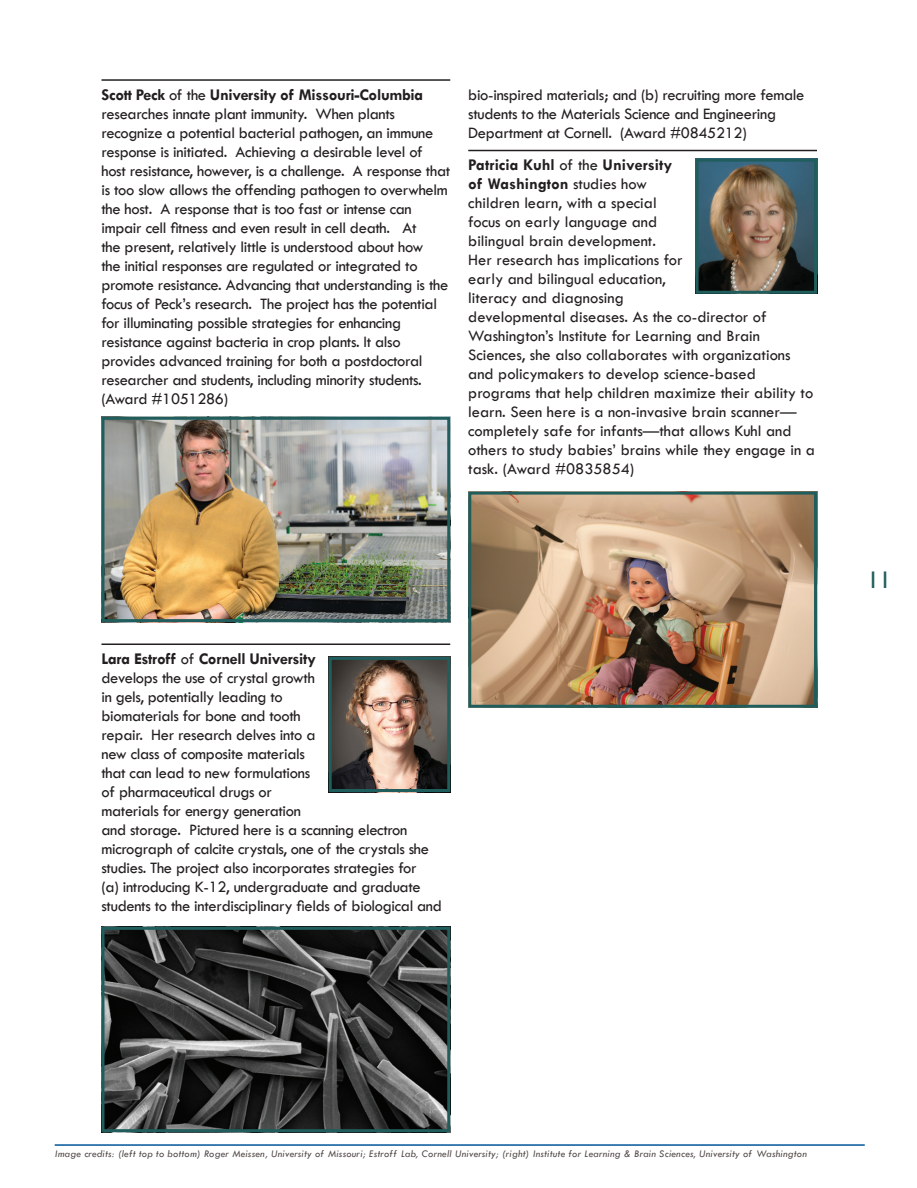
<style>
.page{position:relative;width:917px;height:1188px;background:#fff}
.page>*{position:absolute;margin:0;border:0;box-sizing:border-box;transform-origin:0 0}
.t1{font:24px "Gill Sans";color:#205d5d}
.t2{font:16.5px/18.9px "Tw Cen";letter-spacing:-.02em;color:#231f20}
.t3{font:16.5px/18.9px "Tw Cen";color:#231f20}
.t4{font:700 16.5px "Tw Cen";color:#231f20}
.t5{font:700 16.5px "Tw Cen";letter-spacing:-.02em;color:#231f20}
.t6{font:italic 10.5px "Tw Cen";letter-spacing:.02em;color:#524a47}
.s1{font-weight:400}
.s2{font-weight:700}
</style>
<div class="page">
<hr style="left:101px;top:79px;width:349px;height:2px;background:#231f20">
<hr style="left:101px;top:643px;width:349px;height:1px;background:#231f20">
<hr style="left:468px;top:150px;width:349px;height:1px;background:#231f20">
<img style="left:105px;top:420px;width:341px;height:198px">
<div style="left:101px;top:416px;width:349px;height:206px;border:3px solid #205d5d"></div>
<img style="left:105px;top:930px;width:341px;height:197px">
<div style="left:101px;top:926px;width:349px;height:205px;border:3px solid #205d5d"></div>
<img style="left:333px;top:660px;width:113px;height:127px">
<div style="left:329px;top:656px;width:121px;height:135px;border:3px solid #205d5d"></div>
<img style="left:472px;top:495px;width:341px;height:208px">
<div style="left:468px;top:491px;width:349px;height:216px;border:3px solid #205d5d"></div>
<img style="left:699px;top:163px;width:114px;height:127px">
<div style="left:695px;top:159px;width:122px;height:135px;border:3px solid #205d5d"></div>
<hr style="left:55px;top:1143px;width:810px;height:2px;background:#015698">
<p class="t5" style="left:101px;top:84px;width:323px">Scott Peck <span class="s1">of the</span> University of Missouri-Columbia</p>
<p class="t2" style="left:468px;top:85px;width:338px">bio-inspired materials; and (b) recruiting more female</p>
<p class="t2" style="left:101px;top:104px;width:295px">researches innate plant immunity. When plants</p>
<p class="t2" style="left:468px;top:104px;width:309px">students to the Materials Science and Engineering</p>
<p class="t2" style="left:101px;top:123px;width:333px">recognize a potential bacterial pathogen, an immune</p>
<p class="t2" style="left:468px;top:123px;width:280px">Department at Cornell. (Award #0845212)</p>
<p class="t2" style="left:101px;top:142px;width:323px">response is initiated. Achieving a desirable level of</p>
<p class="t4" style="left:468px;top:155px;width:205px">Patricia Kuhl <span class="s1">of the</span> University</p>
<p class="t2" style="left:101px;top:161px;width:350px">host resistance, however, is a challenge. A response that</p>
<p class="t4" style="left:468px;top:174px;width:181px">of Washington <span class="s1">studies how</span></p>
<p class="t2" style="left:101px;top:180px;width:348px">is too slow allows the offending pathogen to overwhelm</p>
<p class="t3" style="left:468px;top:193px;width:190px">children learn, with a special</p>
<p class="t2" style="left:101px;top:199px;width:312px">the host. A response that is too fast or intense can</p>
<p class="t3" style="left:468px;top:212px;width:191px">focus on early language and</p>
<p class="t2" style="left:101px;top:218px;width:317px">impair cell fitness and even result in cell death. At</p>
<p class="t3" style="left:468px;top:231px;width:189px">bilingual brain development.</p>
<p class="t2" style="left:101px;top:237px;width:323px">the present, relatively little is understood about how</p>
<p class="t3" style="left:468px;top:250px;width:216px">Her research has implications for</p>
<p class="t2" style="left:101px;top:256px;width:318px">the initial responses are regulated or integrated to</p>
<p class="t3" style="left:468px;top:269px;width:199px">early and bilingual education,</p>
<p class="t2" style="left:101px;top:275px;width:348px">promote resistance. Advancing that understanding is the</p>
<p class="t3" style="left:468px;top:288px;width:157px">literacy and diagnosing</p>
<p class="t2" style="left:101px;top:294px;width:337px">focus of Peck’s research. The project has the potential</p>
<p class="t3" style="left:468px;top:307px;width:300px">developmental diseases. As the co-director of</p>
<p class="t2" style="left:101px;top:313px;width:301px">for illuminating possible strategies for enhancing</p>
<p class="t3" style="left:468px;top:326px;width:293px">Washington’s Institute for Learning and Brain</p>
<p class="t2" style="left:101px;top:332px;width:301px">resistance against bacteria in crop plants. It also</p>
<p class="t3" style="left:468px;top:345px;width:324px">Sciences, she also collaborates with organizations</p>
<p class="t2" style="left:101px;top:351px;width:323px">provides advanced training for both a postdoctoral</p>
<p class="t3" style="left:468px;top:364px;width:289px">and policymakers to develop science-based</p>
<p class="t2" style="left:101px;top:370px;width:322px">researcher and students, including minority students.</p>
<p class="t3" style="left:468px;top:383px;width:347px">programs that help children maximize their ability to</p>
<p class="t2" style="left:101px;top:388px;width:128px">(Award #1051286)</p>
<p class="t3" style="left:468px;top:402px;width:348px">learn. Seen here is a non-invasive brain scanner— completely safe for infants—that allows Kuhl and others to study babies’ brains while they engage in a task. (Award #0835854)</p>
<p class="t2" style="left:101px;top:649px;width:342px"><span class="s2">Lara Estroff</span> of <span class="s2">Cornell University<br></span>develops the use of crystal growth<br>in gels, potentially leading to<br>biomaterials for bone and tooth<br>repair. Her research delves into a<br>new class of composite materials<br>that can lead to new formulations<br>of pharmaceutical drugs or<br>materials for energy generation<br>and storage. Pictured here is a scanning electron micrograph of calcite crystals, one of the crystals she studies. The project also incorporates strategies for<br>(a) introducing K-12, undergraduate and graduate students to the interdisciplinary fields of biological and</p>
<p class="t1" style="left:867px;top:565px;width:25px">11</p>
<p class="t6" style="left:55px;top:1146px;width:754px">Image credits: (left top to bottom) Roger Meissen, University of Missouri; Estroff Lab, Cornell University; (right) Institute for Learning &amp; Brain Sciences, University of Washington</p>
</div>
